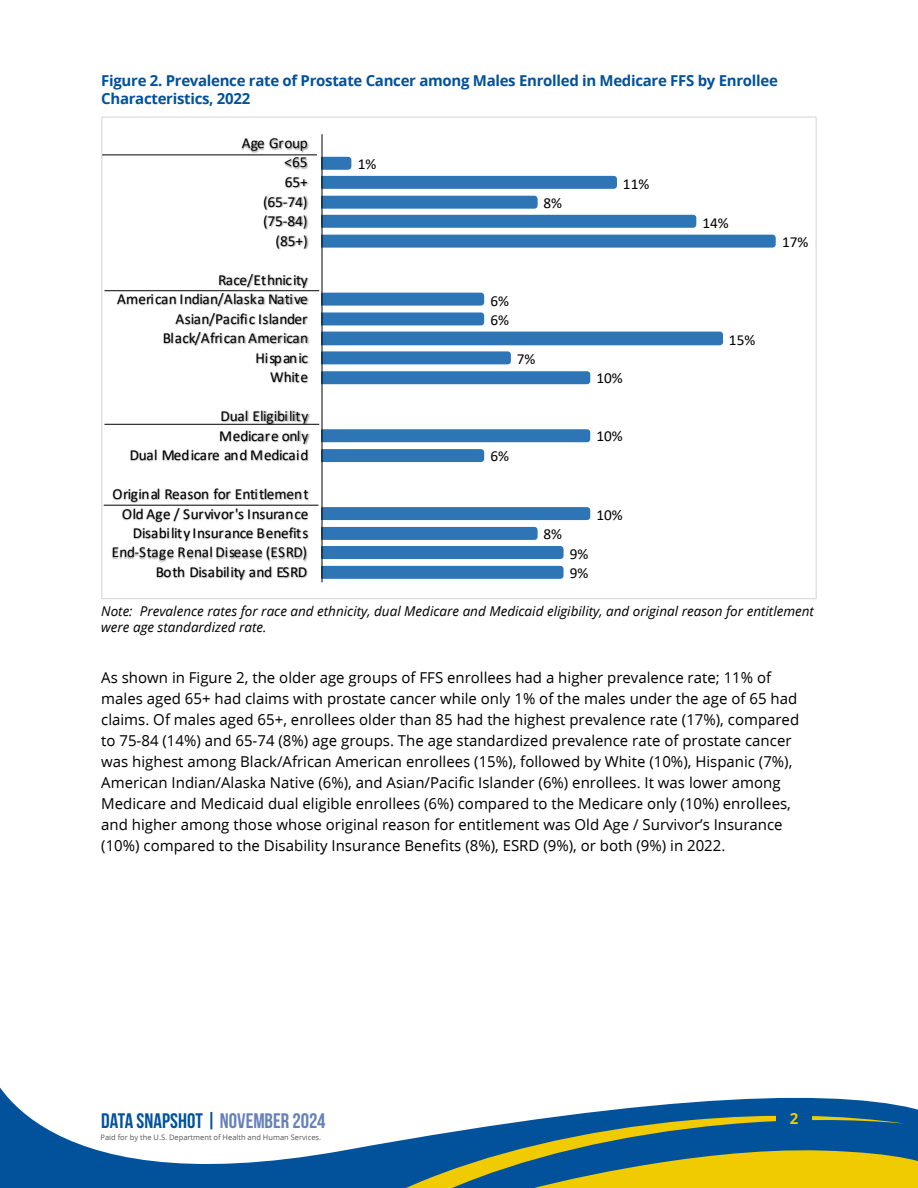
<style>
.page{position:relative;width:918px;height:1188px;background:#fff}
.page>*{position:absolute;margin:0;border:0;box-sizing:border-box;transform-origin:0 0}
.t1{font:21px "Bebas Neue";color:#01529b}
.t2{font:15.3px "Calibri";color:#000}
.t3{font:15.3px "Calibri";letter-spacing:-.025em;color:#000}
.text_no_indent{font:15px/21px "Open Sans";color:#000}
.H2_-_BOX{font:700 15px "Open Sans";letter-spacing:-.02em;color:#01529b}
.t4{font:700 15px "Open Sans";color:#f0cb02}
.text_no_indent-2{font:italic 13.5px/16.5px "Open Sans";color:#000}
.t5{font:7.5px "Open Sans";color:#57585a}
.s1{color:#6681ba}
</style>
<div class="page">
<svg style="left:0;top:1087px;width:918px;height:101px"></svg>
<svg style="left:905px;top:1147px;width:13px;height:41px"></svg>
<svg style="left:323px;top:156px;width:453px;height:423px"></svg>
<hr style="left:322px;top:134px;width:1px;height:448px;background:#000">
<img style="left:156px;top:575px;width:152px;height:6px">
<img style="left:112px;top:536px;width:210px;height:39px">
<img style="left:122px;top:535px;width:199px;height:20px">
<img style="left:122px;top:516px;width:187px;height:19px">
<img style="left:103px;top:488px;width:216px;height:28px">
<img style="left:130px;top:449px;width:179px;height:13px">
<img style="left:208px;top:423px;width:101px;height:34px">
<img style="left:209px;top:410px;width:111px;height:28px">
<img style="left:272px;top:380px;width:36px;height:4px">
<img style="left:256px;top:361px;width:53px;height:19px">
<img style="left:163px;top:334px;width:146px;height:27px">
<img style="left:164px;top:322px;width:145px;height:19px">
<img style="left:106px;top:291px;width:203px;height:31px">
<img style="left:207px;top:274px;width:113px;height:28px">
<img style="left:276px;top:244px;width:33px;height:6px">
<img style="left:264px;top:224px;width:45px;height:20px">
<img style="left:264px;top:196px;width:45px;height:28px">
<img style="left:274px;top:185px;width:35px;height:20px">
<img style="left:285px;top:165px;width:24px;height:20px">
<img style="left:231px;top:139px;width:86px;height:26px">
<hr style="left:104px;top:505px;width:214px;height:1px;background:#000">
<hr style="left:104px;top:424px;width:215px;height:1px;background:#000">
<hr style="left:104px;top:290px;width:215px;height:1px;background:#000">
<hr style="left:102px;top:154px;width:215px;height:1px;background:#000">
<svg style="left:292px;top:1113px;width:613px;height:75px;background:#709078"></svg>
<div style="left:776px;top:1106px;width:36px;height:31px;background:#01529b"></div>
<h2 class="H2_-_BOX" style="left:101px;top:72px;width:678px">Figure 2. Prevalence rate of Prostate Cancer among Males Enrolled in Medicare FFS by Enrollee</h2>
<h2 class="H2_-_BOX" style="left:101px;top:90px;width:151px">Characteristics, 2022</h2>
<p class="t3" style="left:242px;top:133px;width:68px">Age Group</p>
<p class="t2" style="left:284px;top:152px;width:25px">&lt;65</p>
<p class="t2" style="left:358px;top:153px;width:20px">1%</p>
<p class="t2" style="left:285px;top:172px;width:24px">65+</p>
<p class="t2" style="left:623px;top:173px;width:28px">11%</p>
<p class="t2" style="left:263px;top:191px;width:46px">(65-74)</p>
<p class="t2" style="left:543px;top:192px;width:20px">8%</p>
<p class="t2" style="left:263px;top:211px;width:46px">(75-84)</p>
<p class="t2" style="left:702px;top:212px;width:28px">14%</p>
<p class="t2" style="left:276px;top:230px;width:34px">(85+)</p>
<p class="t2" style="left:782px;top:231px;width:28px">17%</p>
<p class="t3" style="left:218px;top:269px;width:91px">Race/Ethnicity</p>
<p class="t2" style="left:117px;top:288px;width:192px">American Indian/Alaska Native</p>
<p class="t2" style="left:490px;top:290px;width:20px">6%</p>
<p class="t2" style="left:176px;top:308px;width:134px">Asian/Pacific Islander</p>
<p class="t2" style="left:490px;top:309px;width:20px">6%</p>
<p class="t2" style="left:163px;top:327px;width:147px">Black/African American</p>
<p class="t2" style="left:729px;top:329px;width:28px">15%</p>
<p class="t3" style="left:256px;top:347px;width:54px">Hispanic</p>
<p class="t2" style="left:517px;top:348px;width:20px">7%</p>
<p class="t2" style="left:270px;top:366px;width:40px">White</p>
<p class="t2" style="left:596px;top:368px;width:28px">10%</p>
<p class="t3" style="left:221px;top:405px;width:89px">Dual Eligibility</p>
<p class="t2" style="left:219px;top:425px;width:91px">Medicare only</p>
<p class="t2" style="left:596px;top:426px;width:28px">10%</p>
<p class="t2" style="left:130px;top:444px;width:180px">Dual Medicare and Medicaid</p>
<p class="t2" style="left:490px;top:446px;width:20px">6%</p>
<p class="t2" style="left:113px;top:483px;width:197px">Original Reason for Entitlement</p>
<p class="t2" style="left:122px;top:503px;width:188px">Old Age / Survivor's Insurance</p>
<p class="t2" style="left:596px;top:504px;width:28px">10%</p>
<p class="t2" style="left:133px;top:522px;width:177px">Disability Insurance Benefits</p>
<p class="t2" style="left:543px;top:523px;width:20px">8%</p>
<p class="t2" style="left:112px;top:542px;width:197px">End-Stage Renal Disease (ESRD)</p>
<p class="t2" style="left:570px;top:543px;width:20px">9%</p>
<p class="t3" style="left:156px;top:562px;width:153px">Both Disability and ESRD</p>
<p class="t2" style="left:570px;top:562px;width:20px">9%</p>
<p class="text_no_indent-2" style="left:101px;top:603px;width:714px">Note: Prevalence rates for race and ethnicity, dual Medicare and Medicaid eligibility, and original reason for entitlement were age standardized rate.</p>
<p class="text_no_indent" style="left:101px;top:668px;width:700px">As shown in Figure 2, the older age groups of FFS enrollees had a higher prevalence rate; 11% of males aged 65+ had claims with prostate cancer while only 1% of the males under the age of 65 had claims. Of males aged 65+, enrollees older than 85 had the highest prevalence rate (17%), compared to 75-84 (14%) and 65-74 (8%) age groups. The age standardized prevalence rate of prostate cancer was highest among Black/African American enrollees (15%), followed by White (10%), Hispanic (7%), American Indian/Alaska Native (6%), and Asian/Pacific Islander (6%) enrollees. It was lower among Medicare and Medicaid dual eligible enrollees (6%) compared to the Medicare only (10%) enrollees, and higher among those whose original reason for entitlement was Old Age / Survivor’s Insurance (10%) compared to the Disability Insurance Benefits (8%), ESRD (9%), or both (9%) in 2022.</p>
<h1 class="t1" style="left:101px;top:1109px;width:226px">DATA SNAPSHOT | <span class="s1">NOVEMBER 2024</span></h1>
<p class="t5" style="left:101px;top:1133px;width:222px">Paid for by the U.S. Department of Health and Human Services.</p>
<p class="t4" style="left:790px;top:1110px;width:10px">2</p>
</div>
